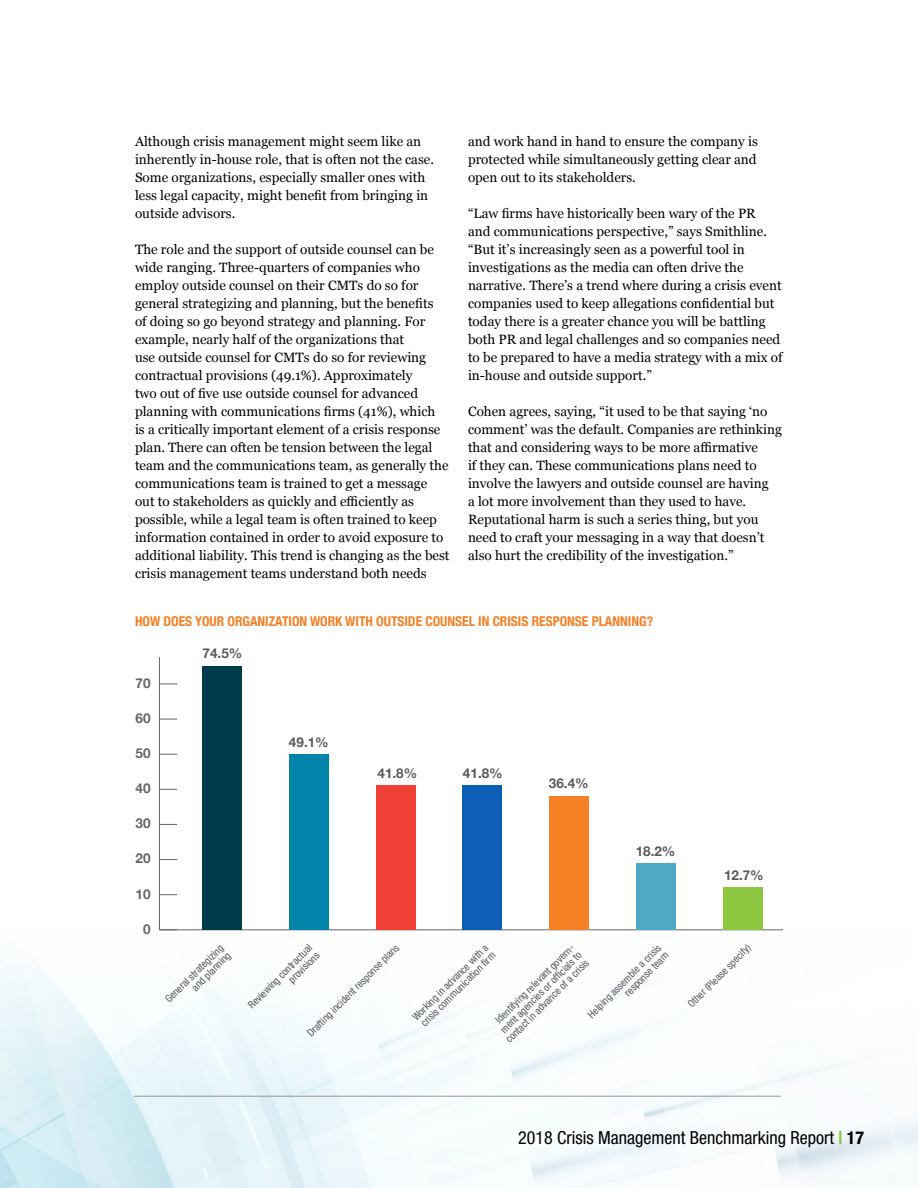
<style>
.page{position:relative;width:918px;height:1188px;background:#fff}
.page>*{position:absolute;margin:0;border:0;box-sizing:border-box;transform-origin:0 0}
.t1{font:condensed 18px "Helvetica Neue LT Std";color:#000}
.t2{font:13.5px/18px "Georgia";color:#000}
.t3{font:700 condensed 13.5px "Helvetica Neue";color:#f58025}
.t4{font:700 13.5px "Helvetica Neue";color:#58595b}
.t5{font:700 13.5px "Helvetica Neue";color:#666}
.t6{font:condensed 10.5px/10.5px "Helvetica Neue LT Std";color:#58595b;text-align:right}
.s1{font-family:"Helvetica Neue";font-weight:700;color:#8dc63f}
.s2{font-family:"Helvetica Neue";font-weight:700}
</style>
<div class="page">
<img style="left:0;top:899px;width:918px;height:289px">
<hr style="left:134px;top:1096px;width:647px;height:1px;background:#939598">
<hr style="left:159px;top:930px;width:623px;height:1px;background:#666">
<hr style="left:159px;top:657px;width:1px;height:273px;background:#666">
<svg style="left:159px;top:923px;width:18px;height:8px"></svg>
<svg style="left:160px;top:894px;width:17px;height:1px"></svg>
<svg style="left:160px;top:859px;width:17px;height:1px"></svg>
<svg style="left:160px;top:824px;width:17px;height:1px"></svg>
<svg style="left:160px;top:789px;width:17px;height:1px"></svg>
<svg style="left:160px;top:754px;width:17px;height:1px"></svg>
<svg style="left:160px;top:719px;width:17px;height:1px"></svg>
<svg style="left:160px;top:684px;width:17px;height:1px"></svg>
<div style="left:724px;top:888px;width:39px;height:42px;background:#8dc63f"></div>
<div style="left:637px;top:863px;width:39px;height:67px;background:#4da9c5"></div>
<div style="left:550px;top:796px;width:39px;height:134px;background:#f58025"></div>
<div style="left:463px;top:786px;width:39px;height:144px;background:#0d5eb6"></div>
<div style="left:376px;top:786px;width:39px;height:144px;background:#ef4135"></div>
<div style="left:289px;top:754px;width:39px;height:176px;background:#0084a9"></div>
<div style="left:202px;top:666px;width:39px;height:264px;background:#003c4c"></div>
<p class="t2" style="left:135px;top:132px;width:301px">Although crisis management might seem like an inherently in-house role, that is often not the case.<br>Some organizations, especially smaller ones with less legal capacity, might benefit from bringing in outside advisors.</p>
<p class="t2" style="left:135px;top:240px;width:316px">The role and the support of outside counsel can be wide ranging. Three-quarters of companies who employ outside counsel on their CMTs do so for general strategizing and planning, but the benefits<br>of doing so go beyond strategy and planning. For example, nearly half of the organizations that<br>use outside counsel for CMTs do so for reviewing contractual provisions (49.1%). Approximately<br>two out of five use outside counsel for advanced planning with communications firms (41%), which<br>is a critically important element of a crisis response plan. There can often be tension between the legal team and the communications team, as generally the communications team is trained to get a message out to stakeholders as quickly and efficiently as possible, while a legal team is often trained to keep information contained in order to avoid exposure to additional liability. This trend is changing as the best crisis management teams understand both needs</p>
<p class="t2" style="left:468px;top:132px;width:291px;text-align:justify">and work hand in hand to ensure the company is protected while simultaneously getting clear and open out to its stakeholders.</p>
<p class="t2" style="left:468px;top:204px;width:316px">“Law firms have historically been wary of the PR<br>and communications perspective,” says Smithline. “But it’s increasingly seen as a powerful tool in investigations as the media can often drive the narrative. There’s a trend where during a crisis event companies used to keep allegations confidential but today there is a greater chance you will be battling both PR and legal challenges and so companies need to be prepared to have a media strategy with a mix of in-house and outside support.”</p>
<p class="t2" style="left:468px;top:402px;width:315px">Cohen agrees, saying, “it used to be that saying ‘no comment’ was the default. Companies are rethinking that and considering ways to be more affirmative<br>if they can. These communications plans need to involve the lawyers and outside counsel are having<br>a lot more involvement than they used to have.<br>Reputational harm is such a series thing, but you need to craft your messaging in a way that doesn’t also hurt the credibility of the investigation.”</p>
<p class="t3" style="left:135px;top:610px;width:520px">HOW DOES YOUR ORGANIZATION WORK WITH OUTSIDE COUNSEL IN CRISIS RESPONSE PLANNING?</p>
<p class="t5" style="left:136px;top:672px;width:17px">70</p>
<p class="t5" style="left:136px;top:708px;width:17px">60</p>
<p class="t5" style="left:136px;top:743px;width:17px">50</p>
<p class="t5" style="left:136px;top:778px;width:17px">40</p>
<p class="t5" style="left:136px;top:813px;width:17px">30</p>
<p class="t5" style="left:136px;top:848px;width:17px">20</p>
<p class="t5" style="left:136px;top:883px;width:17px">10</p>
<p class="t5" style="left:143px;top:918px;width:9px">0</p>
<p class="t4" style="left:203px;top:643px;width:41px">74.5%</p>
<p class="t4" style="left:289px;top:732px;width:41px">49.1%</p>
<p class="t4" style="left:378px;top:763px;width:41px">41.8%</p>
<p class="t4" style="left:463px;top:763px;width:41px">41.8%</p>
<p class="t4" style="left:549px;top:773px;width:41px">36.4%</p>
<p class="t4" style="left:636px;top:840px;width:41px">18.2%</p>
<p class="t4" style="left:724px;top:865px;width:41px">12.7%</p>
<p class="t6" style="left:586px;top:1012px;width:100px;rotate:-45deg">Helping assemble a crisis response team</p>
<p class="t6" style="left:686px;top:1002px;width:86px;rotate:-45deg">Other (Please specify)</p>
<p class="t6" style="left:163px;top:997px;width:79px;rotate:-45deg">General strategizing and planning</p>
<p class="t6" style="left:246px;top:1003px;width:87px;rotate:-45deg">Reviewing contractual provisions</p>
<p class="t6" style="left:305px;top:1031px;width:127px;rotate:-45deg">Drafting incident response plans</p>
<p class="t6" style="left:410px;top:1015px;width:104px;text-align:left;rotate:-45deg">Working in advance with a crisis communication fi rm</p>
<p class="t6" style="left:489px;top:1022px;width:116px;rotate:-45deg">Identifying relevant govern&shy;ment agencies or offi cials to contact in advance of a crisis</p>
<h1 class="t1" style="left:518px;top:1127px;width:347px">2018 Crisis Management Benchmarking Report <span class="s1">|</span> <span class="s2">17</span></h1>
</div>
